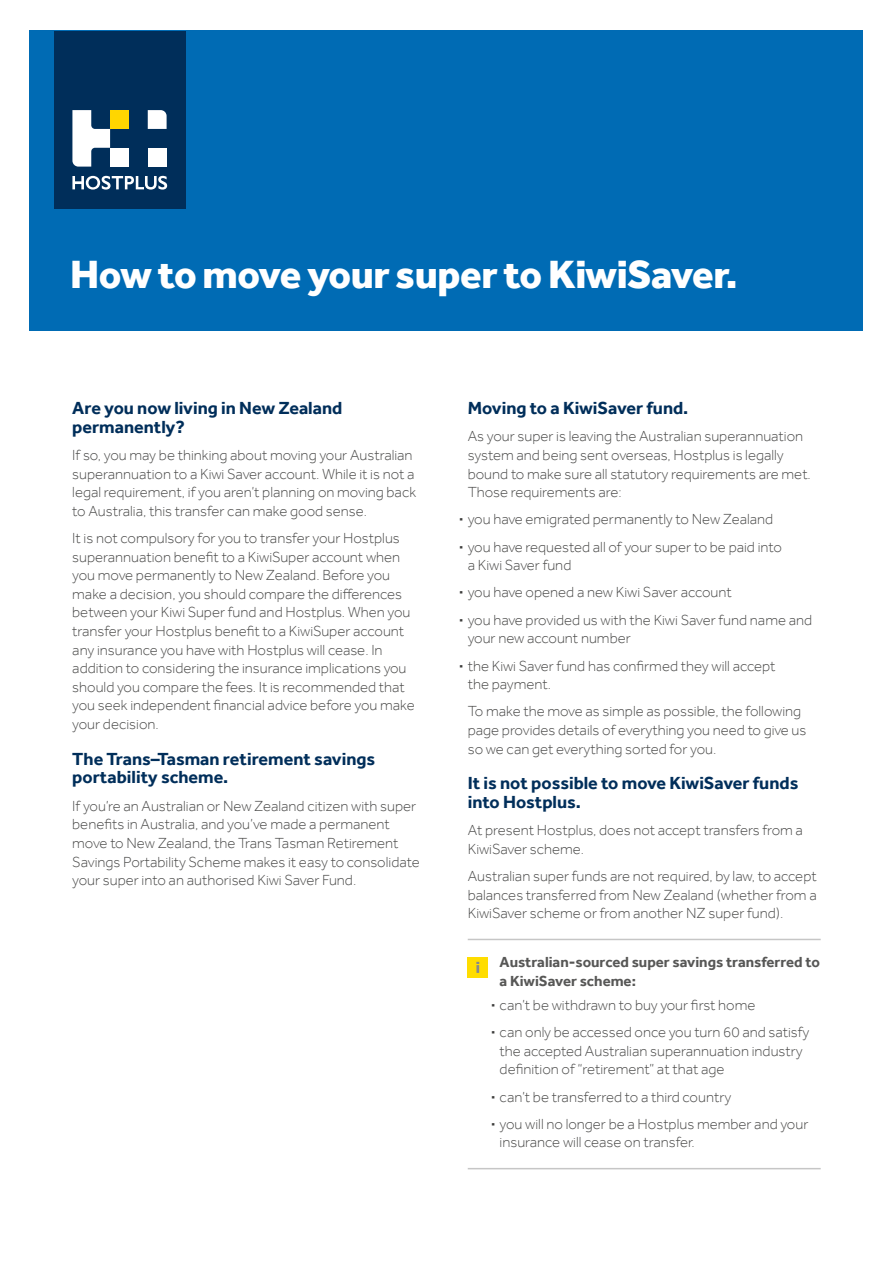
<style>
.page{position:relative;width:893px;height:1263px;background:#fff}
.page>*{position:absolute;margin:0;border:0;box-sizing:border-box;transform-origin:0 0}
.t1{font:800 40.5px "Effra";letter-spacing:-.01em;color:#fff}
.t2{font:700 18px/18.6px "Effra";color:#002e5a}
.t3{font:300 15px/18.6px "Effra";color:#4a4a49}
.t4{font:700 15px/18.6px "Effra";color:#575756}
.s1{font-weight:700;color:#3c3c3b}
</style>
<div class="page">
<div style="left:30px;top:30px;width:833px;height:300px;background:#006bb4"></div>
<div style="left:54px;top:31px;width:131px;height:177px;background:#002e5a"></div>
<svg style="left:148px;top:110px;width:19px;height:19px"></svg>
<div style="left:148px;top:148px;width:19px;height:19px;background:#fff"></div>
<div style="left:110px;top:110px;width:19px;height:19px;background:#ffd600"></div>
<svg style="left:72px;top:110px;width:38px;height:57px"></svg>
<div style="left:110px;top:148px;width:19px;height:19px;background:#fff"></div>
<svg style="left:72px;top:176px;width:95px;height:14px"></svg>
<hr style="left:468px;top:939px;width:353px;height:1px;background:#c6c6c6">
<hr style="left:468px;top:1168px;width:353px;height:1px;background:#c6c6c6">
<div style="left:468px;top:957px;width:20px;height:21px;background:#fd0"></div>
<svg style="left:476px;top:962px;width:3px;height:11px"></svg>
<h1 class="t1" style="left:70px;top:249px;width:669px">How to move your super to KiwiSaver.</h1>
<p class="t2" style="left:72px;top:398px;width:272px">Are you now living in New Zealand permanently?</p>
<p class="t3" style="left:72px;top:446px;width:345px">If so, you may be thinking about moving your Australian superannuation to a Kiwi Saver account. While it is not a legal requirement, if you aren’t planning on moving back to Australia, this transfer can make good sense.</p>
<p class="t3" style="left:72px;top:529px;width:344px">It is not compulsory for you to transfer your Hostplus superannuation benefit to a KiwiSuper account when you move permanently to New Zealand. Before you make a decision, you should compare the differences between your Kiwi Super fund and Hostplus. When you transfer your Hostplus benefit to a KiwiSuper account any insurance you have with Hostplus will cease. In addition to considering the insurance implications you should you compare the fees. It is recommended that you seek independent financial advice before you make your decision.</p>
<p class="t2" style="left:72px;top:749px;width:304px">The Trans–Tasman retirement savings portability scheme.</p>
<p class="t3" style="left:72px;top:796px;width:349px">If you’re an Australian or New Zealand citizen with super benefits in Australia, and you’ve made a permanent move to New Zealand, the Trans Tasman Retirement Savings Portability Scheme makes it easy to consolidate your super into an authorised Kiwi Saver Fund.</p>
<p class="t2" style="left:468px;top:398px;width:222px">Moving to a KiwiSaver fund.</p>
<p class="t3" style="left:468px;top:427px;width:345px">As your super is leaving the Australian superannuation system and being sent overseas, Hostplus is legally bound to make sure all statutory requirements are met.<br>Those requirements are:</p>
<p class="t3" style="left:459px;top:506px;width:324px;line-height:27.2px"><span class="s1">·</span> you have emigrated permanently to New Zealand<br><span class="s1">·</span> you have requested all of your super to be paid into</p>
<p class="t3" style="left:459px;top:551px;width:354px;line-height:27.3px;text-indent:9px">a Kiwi Saver fund<br><span class="s1">·</span> you have opened a new Kiwi Saver account<br><span class="s1">·</span> you have provided us with the Kiwi Saver fund name and</p>
<p class="t3" style="left:459px;top:625px;width:318px;line-height:27.2px;text-indent:9px">your new account number<br><span class="s1">·</span> the Kiwi Saver fund has confirmed they will accept</p>
<p class="t3" style="left:468px;top:670px;width:335px;line-height:27.2px">the payment.<br>To make the move as simple as possible, the following</p>
<p class="t3" style="left:468px;top:721px;width:340px">page provides details of everything you need to give us so we can get everything sorted for you.</p>
<p class="t2" style="left:468px;top:774px;width:332px">It is not possible to move KiwiSaver funds into Hostplus.</p>
<p class="t3" style="left:468px;top:821px;width:337px">At present Hostplus, does not accept transfers from a<br>KiwiSaver scheme.</p>
<p class="t3" style="left:468px;top:867px;width:350px;text-align:justify">Australian super funds are not required, by law, to accept balances transferred from New Zealand (whether from a KiwiSaver scheme or from another NZ super fund).</p>
<p class="t4" style="left:500px;top:952px;width:322px">Australian-sourced super savings transferred to a KiwiSaver scheme:</p>
<p class="t3" style="left:491px;top:991px;width:320px;line-height:27.2px"><span class="s1">·</span> can’t be withdrawn to buy your first home<br><span class="s1">·</span> can only be accessed once you turn 60 and satisfy</p>
<p class="t3" style="left:500px;top:1041px;width:305px">the accepted Australian superannuation industry definition of “retirement” at that age</p>
<p class="t3" style="left:491px;top:1083px;width:319px;line-height:27.3px"><span class="s1">·</span> can’t be transferred to a third country<br><span class="s1">·</span> you will no longer be a Hostplus member and your</p>
<p class="t3" style="left:500px;top:1133px;width:197px">insurance will cease on transfer.</p>
</div>
